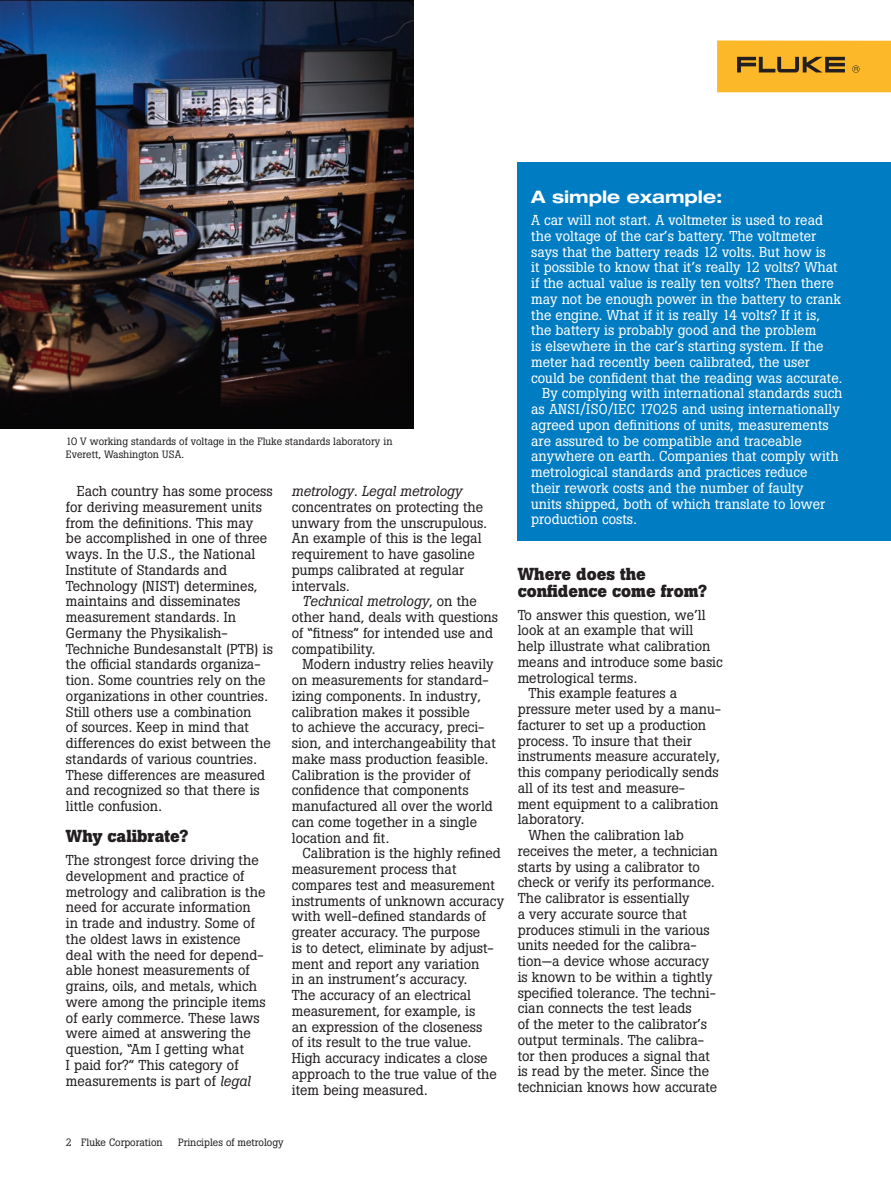
<style>
.page{position:relative;width:891px;height:1188px;background:#fff}
.page>*{position:absolute;margin:0;border:0;box-sizing:border-box;transform-origin:0 0}
.t1{font:700 17.25px/17.2px "Boton";color:#231f20}
.t2{font:700 expanded 17.25px "Helvetica Neue";color:#fff}
.t3{font:14.25px/15.8px "Boton";color:#231f20}
.t4{font:14.25px "Boton";color:#fff}
.t5{font:10.5px/12.6px "Boton";color:#231f20}
.s1{font-style:italic}
</style>
<div class="page">
<div style="left:717px;top:40px;width:174px;height:52px;background:#fcb828"></div>
<svg style="left:737px;top:57px;width:108px;height:15px"></svg>
<svg style="left:852px;top:65px;width:8px;height:8px"></svg>
<div style="left:518px;top:162px;width:373px;height:379px;background:#007cc2"></div>
<img style="left:0;top:0;width:413px;height:429px">
<p class="t5" style="left:66px;top:435px;width:328px">10 V working standards of voltage in the Fluke standards laboratory in<br>Everett, Washington USA.</p>
<p class="t3" style="left:66px;top:483px;width:208px;text-indent:11px">Each country has some process for deriving measurement units from the definitions. This may<br>be accomplished in one of three ways. In the U.S., the National<br>Institute of Standards and<br>Technology (NIST) determines, maintains and disseminates measurement standards. In<br>Germany the Physikalish-<br>Techniche Bundesanstalt (PTB) is the official standards organiza&shy;tion. Some countries rely on the organizations in other countries.<br>Still others use a combination<br>of sources. Keep in mind that differences do exist between the standards of various countries.<br>These differences are measured and recognized so that there is little confusion.</p>
<p class="t1" style="left:66px;top:828px;width:124px">Why calibrate?</p>
<p class="t3" style="left:66px;top:852px;width:201px">The strongest force driving the development and practice of metrology and calibration is the need for accurate information in trade and industry. Some of the oldest laws in existence deal with the need for depend&shy;able honest measurements of grains, oils, and metals, which were among the principle items of early commerce. These laws were aimed at answering the question, “Am I getting what<br>I paid for?” This category of measurements is part of <span class="s1">legal</span></p>
<p class="t3" style="left:292px;top:483px;width:197px"><span class="s1">metrology</span>. <span class="s1">Legal metrology </span>concentrates on protecting the unwary from the unscrupulous.<br>An example of this is the legal requirement to have gasoline pumps calibrated at regular intervals.</p>
<p class="t3" style="left:292px;top:593px;width:208px;text-indent:11px"><span class="s1">Technical metrology</span>, on the other hand, deals with questions of “fitness” for intended use and compatibility.</p>
<p class="t3" style="left:292px;top:656px;width:205px;text-indent:11px">Modern industry relies heavily on measurements for standard&shy;izing components. In industry, calibration makes it possible<br>to achieve the accuracy, preci&shy;sion, and interchangeability that make mass production feasible.<br>Calibration is the provider of confidence that components manufactured all over the world can come together in a single location and fit.</p>
<p class="t3" style="left:292px;top:845px;width:214px;text-indent:11px">Calibration is the highly refined measurement process that compares test and measurement instruments of unknown accuracy with well-defined standards of greater accuracy. The purpose<br>is to detect, eliminate by adjust&shy;ment and report any variation<br>in an instrument’s accuracy.<br>The accuracy of an electrical measurement, for example, is<br>an expression of the closeness<br>of its result to the true value.<br>High accuracy indicates a close approach to the true value of the item being measured.</p>
<p class="t2" style="left:531px;top:186px;width:193px">A simple example:</p>
<p class="t4" style="left:531px;top:212px;width:293px">A car will not start. A voltmeter is used to read</p>
<p class="t4" style="left:531px;top:227px;width:287px">the voltage of the car’s battery. The voltmeter</p>
<p class="t4" style="left:531px;top:243px;width:296px">says that the battery reads 12 volts. But how is</p>
<p class="t4" style="left:531px;top:259px;width:308px">it possible to know that it’s really 12 volts? What</p>
<p class="t4" style="left:531px;top:275px;width:304px">if the actual value is really ten volts? Then there</p>
<p class="t4" style="left:531px;top:290px;width:311px">may not be enough power in the battery to crank</p>
<p class="t4" style="left:531px;top:306px;width:290px">the engine. What if it is really 14 volts? If it is,</p>
<p class="t4" style="left:531px;top:322px;width:287px">the battery is probably good and the problem</p>
<p class="t4" style="left:531px;top:338px;width:294px">is elsewhere in the car’s starting system. If the</p>
<p class="t4" style="left:531px;top:353px;width:280px">meter had recently been calibrated, the user</p>
<p class="t4" style="left:531px;top:369px;width:313px">could be confident that the reading was accurate.</p>
<p class="t4" style="left:542px;top:385px;width:302px">By complying with international standards such</p>
<p class="t4" style="left:531px;top:401px;width:310px">as ANSI/ISO/IEC 17025 and using internationally</p>
<p class="t4" style="left:531px;top:416px;width:299px">agreed upon definitions of units, measurements</p>
<p class="t4" style="left:531px;top:432px;width:272px">are assured to be compatible and traceable</p>
<p class="t4" style="left:531px;top:448px;width:309px">anywhere on earth. Companies that comply with</p>
<p class="t4" style="left:531px;top:464px;width:278px">metrological standards and practices reduce</p>
<p class="t4" style="left:531px;top:479px;width:274px">their rework costs and the number of faulty</p>
<p class="t4" style="left:531px;top:495px;width:296px">units shipped, both of which translate to lower</p>
<p class="t4" style="left:531px;top:511px;width:107px">production costs.</p>
<p class="t1" style="left:518px;top:565px;width:191px">Where does the confidence come from?</p>
<p class="t3" style="left:518px;top:607px;width:189px">To answer this question, we’ll</p>
<p class="t3" style="left:518px;top:623px;width:177px">look at an example that will</p>
<p class="t3" style="left:518px;top:638px;width:194px">help illustrate what calibration</p>
<p class="t3" style="left:518px;top:654px;width:206px">means and introduce some basic</p>
<p class="t3" style="left:518px;top:670px;width:121px">metrological terms.</p>
<p class="t3" style="left:529px;top:686px;width:150px">This example features a</p>
<p class="t3" style="left:518px;top:701px;width:205px">pressure meter used by a manu-</p>
<p class="t3" style="left:518px;top:717px;width:190px">facturer to set up a production</p>
<p class="t3" style="left:518px;top:733px;width:176px">process. To insure that their</p>
<p class="t3" style="left:518px;top:749px;width:204px">instruments measure accurately,</p>
<p class="t3" style="left:518px;top:764px;width:203px">this company periodically sends</p>
<p class="t3" style="left:518px;top:780px;width:169px">all of its test and measure-</p>
<p class="t3" style="left:518px;top:796px;width:202px">ment equipment to a calibration</p>
<p class="t3" style="left:518px;top:812px;width:68px">laboratory.</p>
<p class="t3" style="left:529px;top:827px;width:157px">When the calibration lab</p>
<p class="t3" style="left:518px;top:843px;width:202px">receives the meter, a technician</p>
<p class="t3" style="left:518px;top:859px;width:184px">starts by using a calibrator to</p>
<p class="t3" style="left:518px;top:875px;width:199px">check or verify its performance.</p>
<p class="t3" style="left:518px;top:890px;width:173px">The calibrator is essentially</p>
<p class="t3" style="left:518px;top:906px;width:171px">a very accurate source that</p>
<p class="t3" style="left:518px;top:922px;width:193px">produces stimuli in the various</p>
<p class="t3" style="left:518px;top:938px;width:181px">units needed for the calibra-</p>
<p class="t3" style="left:518px;top:953px;width:193px">tion—a device whose accuracy</p>
<p class="t3" style="left:518px;top:969px;width:196px">is known to be within a tightly</p>
<p class="t3" style="left:518px;top:985px;width:200px">specified tolerance. The techni-</p>
<p class="t3" style="left:518px;top:1001px;width:175px">cian connects the test leads</p>
<p class="t3" style="left:518px;top:1016px;width:191px">of the meter to the calibrator’s</p>
<p class="t3" style="left:518px;top:1032px;width:188px">output terminals. The calibra-</p>
<p class="t3" style="left:518px;top:1048px;width:194px">tor then produces a signal that</p>
<p class="t3" style="left:518px;top:1064px;width:193px">is read by the meter. Since the</p>
<p class="t3" style="left:518px;top:1079px;width:201px">technician knows how accurate</p>
<p class="t5" style="left:66px;top:1136px;width:98px">2 Fluke Corporation</p>
<p class="t5" style="left:178px;top:1136px;width:107px">Principles of metrology</p>
</div>
